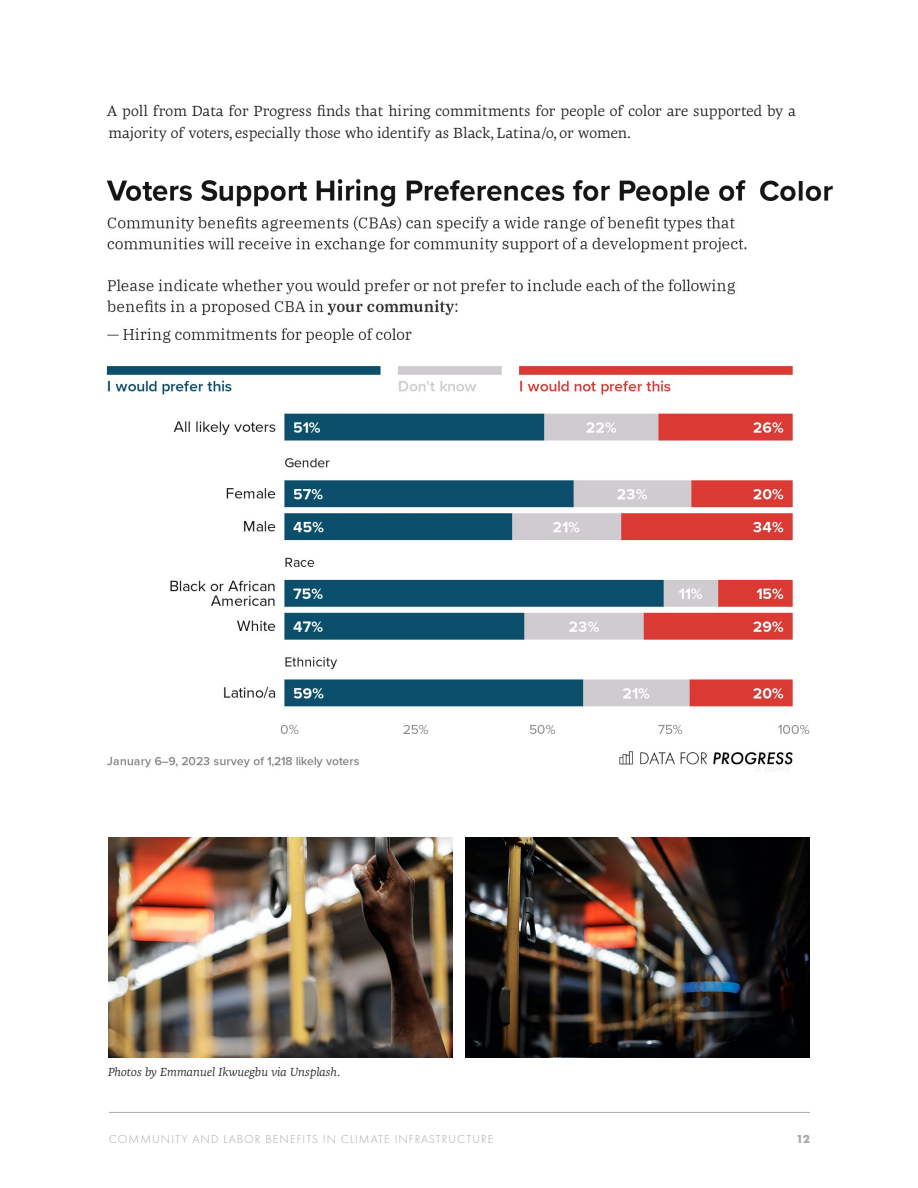
<style>
.page{position:relative;width:918px;height:1188px;background:#fff}
.page>*{position:absolute;margin:0;border:0;box-sizing:border-box;transform-origin:0 0}
.t1{font:15px/22.5px "Geneo Std";color:#231f20}
.t2{font:300 12px "Futura PT";letter-spacing:.09em;color:#a8a9ad}
.t3{font:italic 12px "Geneo Std";color:#231f20}
.t4{font:700 12px "Futura PT";color:#a8a9ad}
</style>
<div class="page">
<hr style="left:109px;top:1112px;width:701px;height:1px;background:#a8a9ad">
<img style="left:106px;top:179px;width:687px;height:217px">
<img style="left:758px;top:179px;width:75px;height:37px">
<img style="left:107px;top:412px;width:703px;height:359px">
<img style="left:108px;top:837px;width:344px;height:221px">
<img style="left:466px;top:837px;width:344px;height:221px">
<p class="t1" style="left:107px;top:99px;width:691px">A poll from Data for Progress finds that hiring commitments for people of color are supported by a majority of voters, especially those who identify as Black, Latina/o, or women.</p>
<p class="t3" style="left:108px;top:1064px;width:234px">Photos by Emmanuel Ikwuegbu via Unsplash.</p>
<p class="t2" style="left:109px;top:1132px;width:386px">COMMUNITY AND LABOR BENEFITS IN CLIMATE INFRASTRUCTURE</p>
<p class="t4" style="left:796px;top:1131px;width:15px">12</p>
</div>
